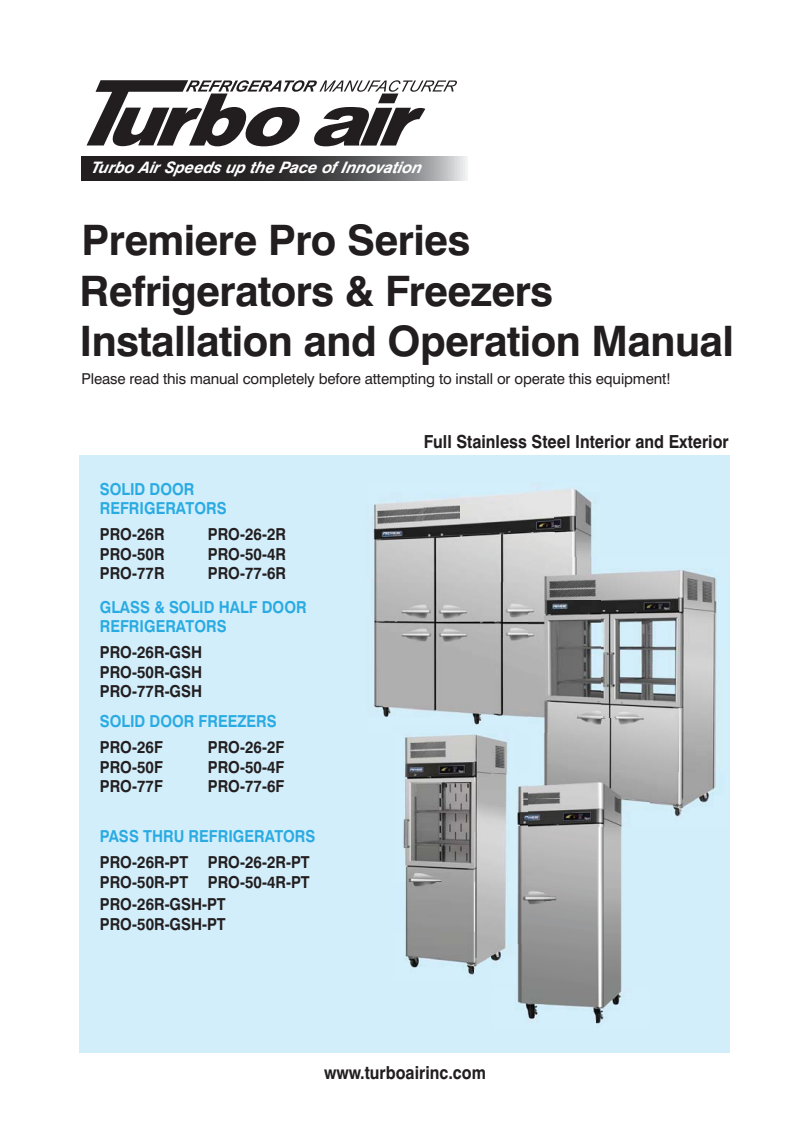
<style>
.page{position:relative;width:810px;height:1134px;background:#fff}
.page>*{position:absolute;margin:0;border:0;box-sizing:border-box;transform-origin:0 0}
.t1{font:700 42px/50.4px "Swiss 721 BT";letter-spacing:-.015em;color:#221e1f}
.t2{font:700 18px "Swiss 721 BT";color:#221e1f;scale:.9 1}
.t3{font:700 16.5px/19.8px "Swiss 721 BT";color:#221e1f;scale:.9 1}
.t4{font:700 16.5px/19.8px "Swiss 721 BT";color:#29abe2;scale:.9 1}
.t5{font:italic 700 15.75px "Swiss 721 BT";color:#fff}
.t6{font:15px "Swiss 721 BT";letter-spacing:-.01em;color:#221e1f}
</style>
<div class="page">
<svg style="left:87px;top:80px;width:370px;height:66px"></svg>
<svg style="left:81px;top:156px;width:386px;height:24px;background:#484648"></svg>
<div style="left:80px;top:455px;width:650px;height:598px;background:#d3eefb"></div>
<img style="left:373px;top:490px;width:181px;height:92px">
<img style="left:554px;top:488px;width:41px;height:69px">
<img style="left:373px;top:582px;width:155px;height:143px">
<img style="left:601px;top:570px;width:78px;height:148px">
<img style="left:679px;top:570px;width:38px;height:246px">
<img style="left:544px;top:718px;width:84px;height:55px">
<img style="left:628px;top:718px;width:51px;height:99px">
<img style="left:528px;top:557px;width:73px;height:176px">
<img style="left:517px;top:785px;width:11px;height:31px">
<img style="left:517px;top:816px;width:27px;height:129px">
<img style="left:544px;top:826px;width:78px;height:119px">
<img style="left:517px;top:945px;width:106px;height:79px">
<img style="left:528px;top:773px;width:121px;height:53px">
<img style="left:403px;top:734px;width:71px;height:241px">
<img style="left:474px;top:734px;width:34px;height:99px">
<img style="left:474px;top:833px;width:18px;height:137px">
<img style="left:492px;top:773px;width:17px;height:188px">
<p class="t5" style="left:90px;top:158px;width:332px">Turbo Air Speeds up the Pace of Innovation</p>
<h1 class="t1" style="left:79px;top:220px;width:656px">Premiere Pro Series<br>Refrigerators &amp; Freezers<br>Installation and Operation Manual</h1>
<p class="t6" style="left:81px;top:373px;width:591px">Please read this manual completely before attempting to install or operate this equipment!</p>
<p class="t4" style="left:100px;top:480px;width:142px">SOLID DOOR<br>REFRIGERATORS</p>
<p class="t3" style="left:100px;top:526px;width:74px">PRO-26R</p>
<p class="t3" style="left:208px;top:526px;width:88px">PRO-26-2R</p>
<p class="t3" style="left:100px;top:546px;width:74px">PRO-50R</p>
<p class="t3" style="left:208px;top:546px;width:88px">PRO-50-4R</p>
<p class="t3" style="left:100px;top:565px;width:74px">PRO-77R</p>
<p class="t3" style="left:208px;top:565px;width:88px">PRO-77-6R</p>
<p class="t4" style="left:100px;top:598px;width:231px">GLASS &amp; SOLID HALF DOOR<br>REFRIGERATORS</p>
<p class="t3" style="left:100px;top:644px;width:115px;text-align:justify">PRO-26R-GSH PRO-50R-GSH PRO-77R-GSH</p>
<p class="t4" style="left:100px;top:713px;width:198px">SOLID DOOR FREEZERS</p>
<p class="t3" style="left:100px;top:739px;width:72px">PRO-26F</p>
<p class="t3" style="left:208px;top:739px;width:87px">PRO-26-2F</p>
<p class="t3" style="left:100px;top:758px;width:72px">PRO-50F</p>
<p class="t3" style="left:208px;top:758px;width:87px">PRO-50-4F</p>
<p class="t3" style="left:100px;top:778px;width:72px">PRO-77F</p>
<p class="t3" style="left:208px;top:778px;width:87px">PRO-77-6F</p>
<p class="t4" style="left:100px;top:828px;width:241px">PASS THRU REFRIGERATORS</p>
<p class="t3" style="left:100px;top:854px;width:235px">PRO-26R-PT PRO-26-2R-PT<br>PRO-50R-PT PRO-50-4R-PT</p>
<p class="t3" style="left:100px;top:896px;width:142px">PRO-26R-GSH-PT<br>PRO-50R-GSH-PT</p>
<p class="t2" style="left:424px;top:435px;width:340px">Full Stainless Steel Interior and Exterior</p>
<p class="t2" style="left:324px;top:1066px;width:181px">www.turboairinc.com</p>
</div>
